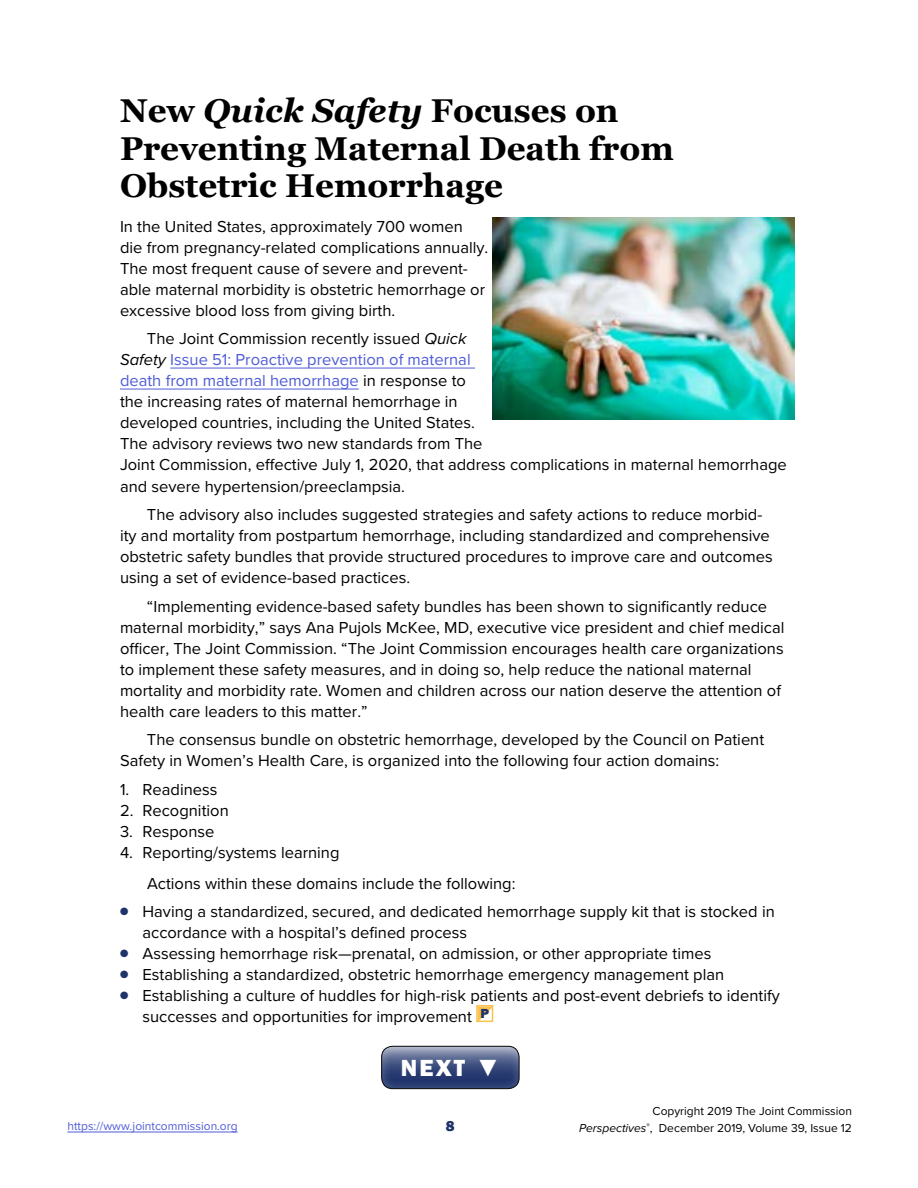
<style>
.page{position:relative;width:918px;height:1188px;background:#fff}
.page>*{position:absolute;margin:0;border:0;box-sizing:border-box;transform-origin:0 0}
.t1{font:700 33px/37.5px "Georgia";color:#000}
.t2{font:800 24px "Franklin Gothic";color:#fff}
.t3{font:16.5px/21px "Proxima Nova";color:#000}
.t4{font:800 15px "Franklin Gothic";color:#1f336b}
.t5{font:12px/16.5px "Proxima Nova";color:#000;text-align:right}
.t6{font:12px "Proxima Nova";color:#4f5cd6}
.s1{font-style:italic}
.s2{color:#4f5cd6}
.s3{color:#1f336b}
</style>
<div class="page">
<hr style="left:68px;top:1132px;width:170px;height:1px;background:#4f5cd6">
<hr style="left:170px;top:368px;width:305px;height:1px;background:#4f5cd6">
<hr style="left:120px;top:389px;width:239px;height:1px;background:#4f5cd6">
<svg style="left:479px;top:1008px;width:11px;height:11px"></svg>
<div style="left:476px;top:1005px;width:17px;height:17px;border:2px solid #fbc24f"></div>
<img style="left:492px;top:218px;width:303px;height:202px">
<div style="left:368px;top:1036px;width:163px;height:62px;background:#fff;opacity:.31"></div>
<div style="left:381px;top:1046px;width:138px;height:43px;border:1px solid #000;border-radius:11px"></div>
<h1 class="t1" style="left:120px;top:92px;width:555px">New <span class="s1">Quick Safety</span> Focuses on<br>Preventing Maternal Death from<br>Obstetric Hemorrhage</h1>
<p class="t3" style="left:120px;top:215px;width:370px">In the United States, approximately 700 women die from pregnancy-related complications annually.<br>The most frequent cause of severe and prevent&shy;able maternal morbidity is obstetric hemorrhage or excessive blood loss from giving birth.</p>
<p class="t3" style="left:120px;top:328px;width:668px;text-indent:27px">The Joint Commission recently issued <span class="s1">Quick<br>Safety</span> <span class="s2">Issue 51: Proactive prevention of maternal<br>death from maternal hemorrhage</span> in response to<br>the increasing rates of maternal hemorrhage in<br>developed countries, including the United States.<br>The advisory reviews two new standards from The<br>Joint Commission, effective July 1, 2020, that address complications in maternal hemorrhage and severe hypertension/preeclampsia.</p>
<p class="t3" style="left:120px;top:503px;width:654px;text-indent:27px">The advisory also includes suggested strategies and safety actions to reduce morbid&shy;ity and mortality from postpartum hemorrhage, including standardized and comprehensive obstetric safety bundles that provide structured procedures to improve care and outcomes using a set of evidence-based practices.</p>
<p class="t3" style="left:120px;top:595px;width:666px;text-indent:27px">“Implementing evidence-based safety bundles has been shown to significantly reduce maternal morbidity,” says Ana Pujols McKee, MD, executive vice president and chief medical officer, The Joint Commission. “The Joint Commission encourages health care organizations to implement these safety measures, and in doing so, help reduce the national maternal mortality and morbidity rate. Women and children across our nation deserve the attention of health care leaders to this matter.”</p>
<p class="t3" style="left:120px;top:728px;width:646px;text-indent:27px">The consensus bundle on obstetric hemorrhage, developed by the Council on Patient<br>Safety in Women’s Health Care, is organized into the following four action domains:</p>
<p class="t3" style="left:120px;top:778px;width:99px">1. Readiness</p>
<p class="t3" style="left:120px;top:799px;width:110px">2. Recognition</p>
<p class="t3" style="left:120px;top:820px;width:96px">3. Response</p>
<p class="t3" style="left:147px;top:836px;width:370px;line-height:31px;text-indent:-27px">4. Reporting/systems learning<br>Actions within these domains include the following:</p>
<p class="t3" style="left:142px;top:900px;width:634px;text-indent:-22px"><span class="s3">●</span> Having a standardized, secured, and dedicated hemorrhage supply kit that is stocked in accordance with a hospital’s defined process</p>
<p class="t3" style="left:120px;top:942px;width:593px"><span class="s3">●</span> Assessing hemorrhage risk—prenatal, on admission, or other appropriate times</p>
<p class="t3" style="left:120px;top:963px;width:606px"><span class="s3">●</span> Establishing a standardized, obstetric hemorrhage emergency management plan</p>
<p class="t3" style="left:142px;top:984px;width:639px;text-indent:-22px"><span class="s3">●</span> Establishing a culture of huddles for high-risk patients and post-event debriefs to identify successes and opportunities for improvement <sup>P</sup></p>
<h2 class="t2" style="left:401px;top:1052px;width:100px">NEXT ▼</h2>
<p class="t6" style="left:68px;top:1117px;width:172px">https://www.jointcommission.org</p>
<p class="t4" style="left:446px;top:1116px;width:10px">8</p>
<p class="t5" style="left:579px;top:1102px;width:274px">Copyright 2019 The Joint Commission<br><span class="s1">Perspectives</span><sup>®</sup>, December 2019, Volume 39, Issue 12</p>
</div>
